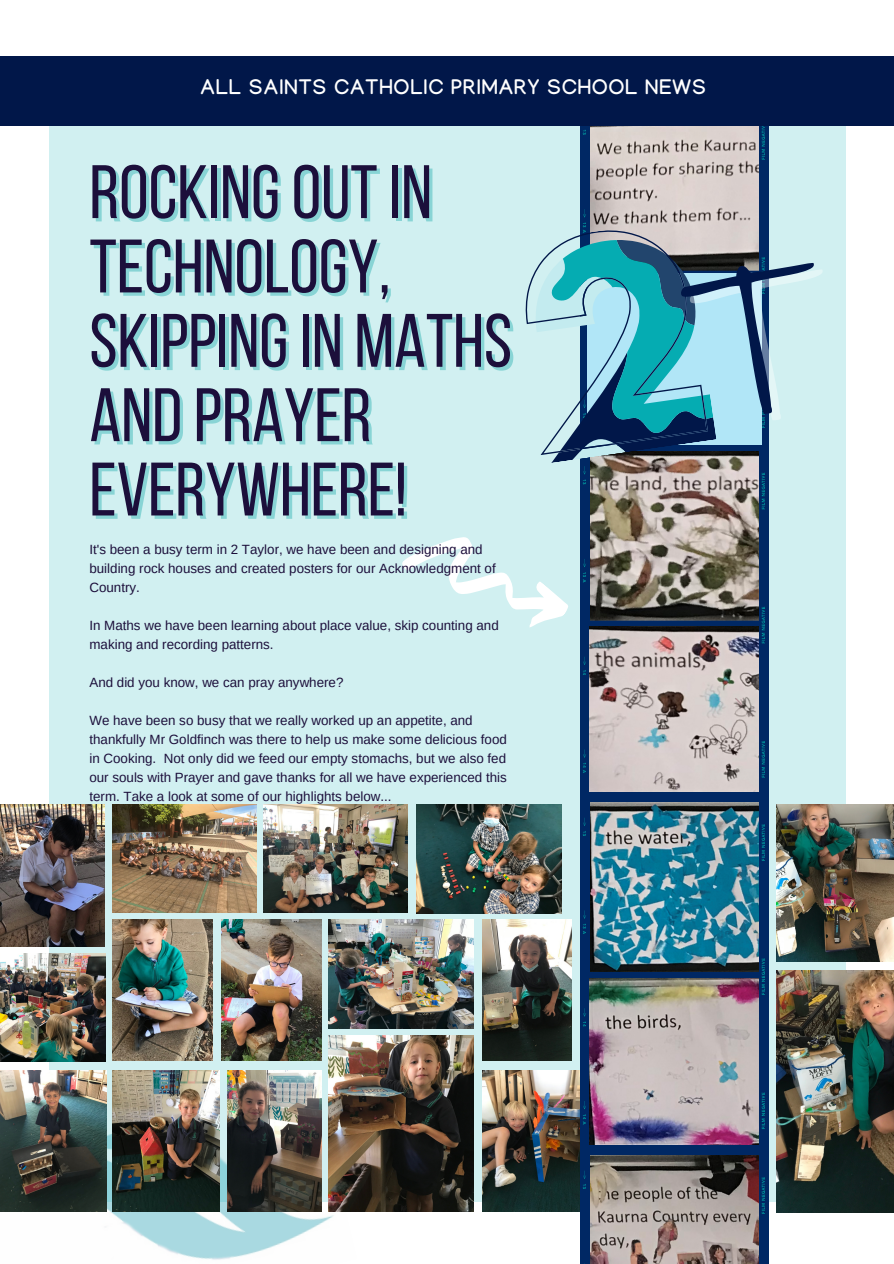
<style>
.page{position:relative;width:894px;height:1264px;background:#fff}
.page>*{position:absolute;margin:0;border:0;box-sizing:border-box;transform-origin:0 0}
.t1{font:75.45px/74.2px "Bebas Neue";color:#1c0f3b}
.t2{font:700 21px "Manjari";letter-spacing:.05em;color:#fff}
.t3{font:13.35px/18.9px "Arimo";color:#1c0f3b}
</style>
<div class="page">
<img style="left:0;top:1061px;width:356px;height:199px">
<div style="left:49px;top:126px;width:796px;height:1075px;background:#d1f0f1"></div>
<img style="left:482px;top:919px;width:89px;height:141px">
<svg style="left:582px;top:125px;width:182px;height:105px;background:#bcb5b7"></svg>
<div style="left:0;top:57px;width:893px;height:68px;background:#011749"></div>
<svg style="left:579px;top:441px;width:189px;height:364px;background:#304f77"></svg>
<img style="left:589px;top:777px;width:169px;height:15px">
<img style="left:582px;top:466px;width:182px;height:311px">
<img style="left:416px;top:804px;width:145px;height:109px">
<img style="left:482px;top:1070px;width:97px;height:141px">
<div style="left:579px;top:792px;width:189px;height:364px;background:#002864"></div>
<img style="left:589px;top:1129px;width:169px;height:16px">
<img style="left:590px;top:802px;width:168px;height:15px">
<img style="left:582px;top:817px;width:182px;height:312px">
<div style="left:579px;top:1145px;width:189px;height:118px;background:#002864"></div>
<img style="left:590px;top:1155px;width:168px;height:15px">
<svg style="left:582px;top:1170px;width:182px;height:93px;background:#938988"></svg>
<svg style="left:525px;top:220px;width:182px;height:104px"></svg>
<img style="left:0;top:804px;width:105px;height:142px">
<img style="left:112px;top:804px;width:144px;height:108px">
<img style="left:221px;top:919px;width:100px;height:141px">
<img style="left:112px;top:919px;width:100px;height:141px">
<img style="left:263px;top:804px;width:145px;height:108px">
<img style="left:0;top:953px;width:105px;height:108px">
<img style="left:328px;top:919px;width:145px;height:109px">
<img style="left:0;top:1070px;width:106px;height:141px">
<img style="left:112px;top:1070px;width:107px;height:141px">
<img style="left:328px;top:1035px;width:145px;height:176px">
<img style="left:776px;top:970px;width:117px;height:242px">
<img style="left:227px;top:1070px;width:94px;height:141px">
<img style="left:776px;top:804px;width:117px;height:157px">
<svg style="left:402px;top:537px;width:166px;height:90px"></svg>
<svg style="left:527px;top:230px;width:242px;height:233px"></svg>
<p class="t2" style="left:200px;top:79px;width:507px">ALL SAINTS CATHOLIC PRIMARY SCHOOL NEWS</p>
<p class="t1" style="left:89px;top:162px;width:424px">ROCKINGOUTIN<br>TECHNOLOGY,<br>SKIPPINGIN MATHS<br>ANDPRAYER<br>EVERYWHERE!</p>
<p class="t3" style="left:89px;top:540px;width:408px">It's been a busy term in 2 Taylor, we have been and designing and building rock houses and created posters for our Acknowledgment of<br>Country.</p>
<p class="t3" style="left:89px;top:616px;width:411px">In Maths we have been learning about place value, skip counting and making and recording patterns.</p>
<p class="t3" style="left:89px;top:672px;width:255px">And did you know, we can pray anywhere?</p>
<p class="t3" style="left:89px;top:710px;width:419px">We have been so busy that we really worked up an appetite, and thankfully Mr Goldfinch was there to help us make some delicious food in Cooking. Not only did we feed our empty stomachs, but we also fed our souls with Prayer and gave thanks for all we have experienced this term. Take a look at some of our highlights below...</p>
</div>
